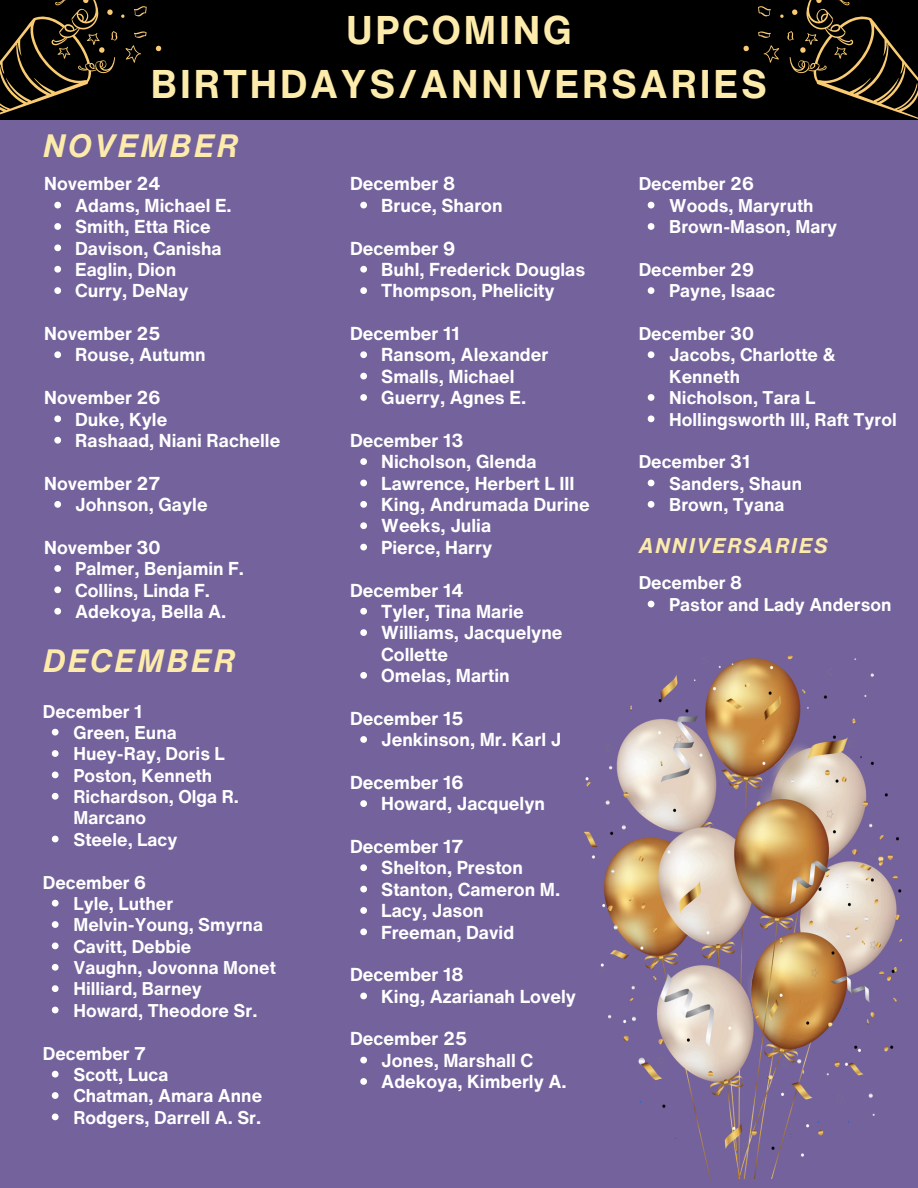
<style>
.page{position:relative;width:918px;height:1188px;background:#73629b}
.page>*{position:absolute;margin:0;border:0;box-sizing:border-box;transform-origin:0 0}
.t1{font:700 39px/54px "Helvetica Now Text";letter-spacing:.07em;color:#fdebac;text-align:center}
.t2{font:italic 700 31.5px "Helvetica Now Text";letter-spacing:.07em;color:#fdebac}
.t3{font:italic 700 20.85px "Helvetica Now Text";letter-spacing:.07em;color:#fdebac}
.t4{font:700 18.3px/21.3px "Helvetica Now Text";color:#fff}
.t5{font:700 18px/21.3px "Helvetica Now Text";color:#fff}
</style>
<div class="page">
<div style="left:0;top:0;width:918px;height:120px;background:#000"></div>
<svg style="left:0;top:0;width:161px;height:115px"></svg>
<svg style="left:743px;top:0;width:175px;height:119px"></svg>
<img style="left:584px;top:656px;width:318px;height:523px">
<svg style="left:54px;top:202px;width:7px;height:6px"></svg>
<svg style="left:54px;top:223px;width:7px;height:7px"></svg>
<svg style="left:54px;top:244px;width:7px;height:7px"></svg>
<svg style="left:54px;top:266px;width:7px;height:7px"></svg>
<svg style="left:54px;top:287px;width:7px;height:7px"></svg>
<svg style="left:54px;top:351px;width:7px;height:7px"></svg>
<svg style="left:54px;top:415px;width:7px;height:7px"></svg>
<svg style="left:54px;top:437px;width:7px;height:7px"></svg>
<svg style="left:54px;top:501px;width:7px;height:7px"></svg>
<svg style="left:54px;top:565px;width:7px;height:7px"></svg>
<svg style="left:54px;top:586px;width:7px;height:7px"></svg>
<svg style="left:54px;top:608px;width:7px;height:7px"></svg>
<svg style="left:360px;top:202px;width:7px;height:6px"></svg>
<svg style="left:360px;top:266px;width:7px;height:7px"></svg>
<svg style="left:360px;top:287px;width:7px;height:7px"></svg>
<svg style="left:360px;top:351px;width:7px;height:7px"></svg>
<svg style="left:360px;top:373px;width:7px;height:6px"></svg>
<svg style="left:360px;top:394px;width:7px;height:7px"></svg>
<svg style="left:360px;top:458px;width:7px;height:7px"></svg>
<svg style="left:360px;top:480px;width:7px;height:6px"></svg>
<svg style="left:360px;top:501px;width:7px;height:7px"></svg>
<svg style="left:360px;top:522px;width:7px;height:7px"></svg>
<svg style="left:360px;top:544px;width:7px;height:6px"></svg>
<svg style="left:360px;top:608px;width:7px;height:7px"></svg>
<svg style="left:360px;top:629px;width:7px;height:7px"></svg>
<svg style="left:360px;top:672px;width:7px;height:7px"></svg>
<svg style="left:360px;top:736px;width:7px;height:7px"></svg>
<svg style="left:360px;top:800px;width:7px;height:7px"></svg>
<svg style="left:360px;top:864px;width:7px;height:7px"></svg>
<svg style="left:360px;top:886px;width:7px;height:6px"></svg>
<svg style="left:360px;top:907px;width:7px;height:7px"></svg>
<svg style="left:360px;top:928px;width:7px;height:7px"></svg>
<svg style="left:360px;top:993px;width:7px;height:6px"></svg>
<svg style="left:360px;top:1057px;width:7px;height:6px"></svg>
<svg style="left:360px;top:1078px;width:7px;height:7px"></svg>
<svg style="left:648px;top:202px;width:6px;height:6px"></svg>
<svg style="left:648px;top:223px;width:6px;height:7px"></svg>
<svg style="left:648px;top:287px;width:6px;height:7px"></svg>
<svg style="left:648px;top:351px;width:6px;height:7px"></svg>
<svg style="left:648px;top:394px;width:6px;height:7px"></svg>
<svg style="left:648px;top:415px;width:6px;height:7px"></svg>
<svg style="left:648px;top:480px;width:6px;height:6px"></svg>
<svg style="left:648px;top:501px;width:6px;height:7px"></svg>
<svg style="left:52px;top:729px;width:7px;height:7px"></svg>
<svg style="left:52px;top:750px;width:7px;height:7px"></svg>
<svg style="left:52px;top:772px;width:7px;height:6px"></svg>
<svg style="left:52px;top:793px;width:7px;height:7px"></svg>
<svg style="left:52px;top:836px;width:7px;height:6px"></svg>
<svg style="left:52px;top:900px;width:7px;height:7px"></svg>
<svg style="left:52px;top:921px;width:7px;height:7px"></svg>
<svg style="left:52px;top:943px;width:7px;height:6px"></svg>
<svg style="left:52px;top:964px;width:7px;height:7px"></svg>
<svg style="left:52px;top:985px;width:7px;height:7px"></svg>
<svg style="left:52px;top:1007px;width:7px;height:6px"></svg>
<svg style="left:52px;top:1071px;width:7px;height:7px"></svg>
<svg style="left:52px;top:1092px;width:7px;height:7px"></svg>
<svg style="left:52px;top:1114px;width:7px;height:6px"></svg>
<svg style="left:648px;top:601px;width:6px;height:6px"></svg>
<p class="t1" style="left:151px;top:2px;width:618px">UPCOMING<br>BIRTHDAYS/ANNIVERSARIES</p>
<p class="t2" style="left:43px;top:122px;width:197px">NOVEMBER</p>
<h1 class="t4" style="left:44px;top:173px;width:118px">November 24</h1>
<p class="t4" style="left:75px;top:194px;width:158px">Adams, Michael E.</p>
<h2 class="t4" style="left:75px;top:216px;width:137px">Smith, Etta Rice</h2>
<h4 class="t4" style="left:75px;top:237px;width:148px">Davison, Canisha</h4>
<p class="t4" style="left:75px;top:258px;width:103px">Eaglin, Dion</p>
<p class="t4" style="left:75px;top:280px;width:115px">Curry, DeNay</p>
<p class="t4" style="left:44px;top:323px;width:118px">November 25</p>
<p class="t4" style="left:75px;top:344px;width:132px">Rouse, Autumn</p>
<p class="t4" style="left:44px;top:387px;width:118px">November 26</p>
<h4 class="t4" style="left:75px;top:408px;width:94px">Duke, Kyle</h4>
<p class="t4" style="left:75px;top:429px;width:207px">Rashaad, Niani Rachelle</p>
<h4 class="t4" style="left:44px;top:472px;width:118px">November 27</h4>
<p class="t4" style="left:75px;top:494px;width:134px">Johnson, Gayle</p>
<p class="t4" style="left:44px;top:536px;width:118px">November 30</p>
<h4 class="t4" style="left:75px;top:558px;width:170px">Palmer, Benjamin F.</h4>
<p class="t4" style="left:75px;top:579px;width:136px">Collins, Linda F.</p>
<h4 class="t4" style="left:75px;top:600px;width:153px">Adekoya, Bella A.</h4>
<p class="t2" style="left:43px;top:637px;width:194px">DECEMBER</p>
<p class="t5" style="left:43px;top:700px;width:101px">December 1</p>
<p class="t5" style="left:73px;top:722px;width:105px">Green, Euna</p>
<h4 class="t5" style="left:73px;top:743px;width:153px">Huey-Ray, Doris L</h4>
<p class="t5" style="left:73px;top:764px;width:140px">Poston, Kenneth</p>
<h4 class="t5" style="left:73px;top:786px;width:167px">Richardson, Olga R.<br>Marcano</h4>
<p class="t5" style="left:73px;top:828px;width:106px">Steele, Lacy</p>
<p class="t5" style="left:43px;top:871px;width:105px">December 6</p>
<h4 class="t5" style="left:73px;top:893px;width:101px">Lyle, Luther</h4>
<p class="t5" style="left:73px;top:914px;width:191px">Melvin-Young, Smyrna</p>
<p class="t5" style="left:73px;top:935px;width:119px">Cavitt, Debbie</p>
<h4 class="t5" style="left:73px;top:957px;width:204px">Vaughn, Jovonna Monet</h4>
<p class="t5" style="left:73px;top:978px;width:130px">Hilliard, Barney</p>
<h4 class="t5" style="left:73px;top:999px;width:186px">Howard, Theodore Sr.</h4>
<p class="t5" style="left:43px;top:1042px;width:105px">December 7</p>
<p class="t5" style="left:73px;top:1064px;width:96px">Scott, Luca</p>
<p class="t5" style="left:73px;top:1085px;width:190px">Chatman, Amara Anne</p>
<h4 class="t5" style="left:73px;top:1106px;width:189px">Rodgers, Darrell A. Sr.</h4>
<p class="t4" style="left:350px;top:173px;width:106px">December 8</p>
<p class="t4" style="left:381px;top:194px;width:123px">Bruce, Sharon</p>
<p class="t4" style="left:350px;top:237px;width:106px">December 9</p>
<h2 class="t4" style="left:381px;top:258px;width:206px">Buhl, Frederick Douglas</h2>
<h4 class="t4" style="left:381px;top:280px;width:175px">Thompson, Phelicity</h4>
<p class="t4" style="left:350px;top:323px;width:111px">December 11</p>
<p class="t4" style="left:381px;top:344px;width:169px">Ransom, Alexander</p>
<p class="t4" style="left:381px;top:365px;width:135px">Smalls, Michael</p>
<p class="t4" style="left:381px;top:387px;width:146px">Guerry, Agnes E.</p>
<p class="t4" style="left:350px;top:429px;width:115px">December 13</p>
<h4 class="t4" style="left:381px;top:451px;width:157px">Nicholson, Glenda</h4>
<p class="t4" style="left:381px;top:472px;width:195px">Lawrence, Herbert L III</p>
<p class="t4" style="left:381px;top:494px;width:210px">King, Andrumada Durine</p>
<p class="t4" style="left:381px;top:515px;width:111px">Weeks, Julia</p>
<p class="t4" style="left:381px;top:536px;width:112px">Pierce, Harry</p>
<p class="t4" style="left:350px;top:579px;width:115px">December 14</p>
<p class="t4" style="left:381px;top:600px;width:144px">Tyler, Tina Marie</p>
<h4 class="t4" style="left:381px;top:622px;width:183px">Williams, Jacquelyne<br>Collette</h4>
<p class="t4" style="left:381px;top:665px;width:130px">Omelas, Martin</p>
<p class="t4" style="left:350px;top:707px;width:115px">December 15</p>
<p class="t4" style="left:381px;top:729px;width:182px">Jenkinson, Mr. Karl J</p>
<h4 class="t4" style="left:350px;top:771px;width:115px">December 16</h4>
<p class="t4" style="left:381px;top:793px;width:165px">Howard, Jacquelyn</p>
<h4 class="t4" style="left:350px;top:836px;width:115px">December 17</h4>
<p class="t4" style="left:381px;top:857px;width:143px">Shelton, Preston</p>
<p class="t4" style="left:381px;top:878px;width:181px">Stanton, Cameron M.</p>
<h4 class="t4" style="left:381px;top:900px;width:104px">Lacy, Jason</h4>
<p class="t4" style="left:381px;top:921px;width:134px">Freeman, David</p>
<p class="t4" style="left:350px;top:964px;width:115px">December 18</p>
<p class="t4" style="left:381px;top:985px;width:196px">King, Azarianah Lovely</p>
<h4 class="t4" style="left:350px;top:1028px;width:119px">December 25</h4>
<p class="t4" style="left:381px;top:1049px;width:153px">Jones, Marshall C</p>
<p class="t4" style="left:381px;top:1071px;width:187px">Adekoya, Kimberly A.</p>
<p class="t5" style="left:639px;top:173px;width:117px">December 26</p>
<p class="t5" style="left:669px;top:194px;width:146px">Woods, Maryruth</p>
<h4 class="t5" style="left:669px;top:216px;width:169px">Brown-Mason, Mary</h4>
<p class="t5" style="left:639px;top:259px;width:117px">December 29</p>
<p class="t5" style="left:669px;top:280px;width:108px">Payne, Isaac</p>
<p class="t5" style="left:639px;top:323px;width:117px">December 30</p>
<h4 class="t5" style="left:669px;top:344px;width:168px">Jacobs, Charlotte &amp;<br>Kenneth</h4>
<p class="t5" style="left:669px;top:387px;width:148px">Nicholson, Tara L</p>
<h4 class="t5" style="left:669px;top:408px;width:229px">Hollingsworth III, Raft Tyrol</h4>
<p class="t5" style="left:639px;top:451px;width:113px">December 31</p>
<h4 class="t5" style="left:669px;top:472px;width:134px">Sanders, Shaun</h4>
<p class="t5" style="left:669px;top:494px;width:117px">Brown, Tyana</p>
<h3 class="t3" style="left:639px;top:530px;width:191px">ANNIVERSARIES</h3>
<p class="t5" style="left:639px;top:572px;width:105px">December 8</p>
<p class="t5" style="left:669px;top:593px;width:224px">Pastor and Lady Anderson</p>
</div>
